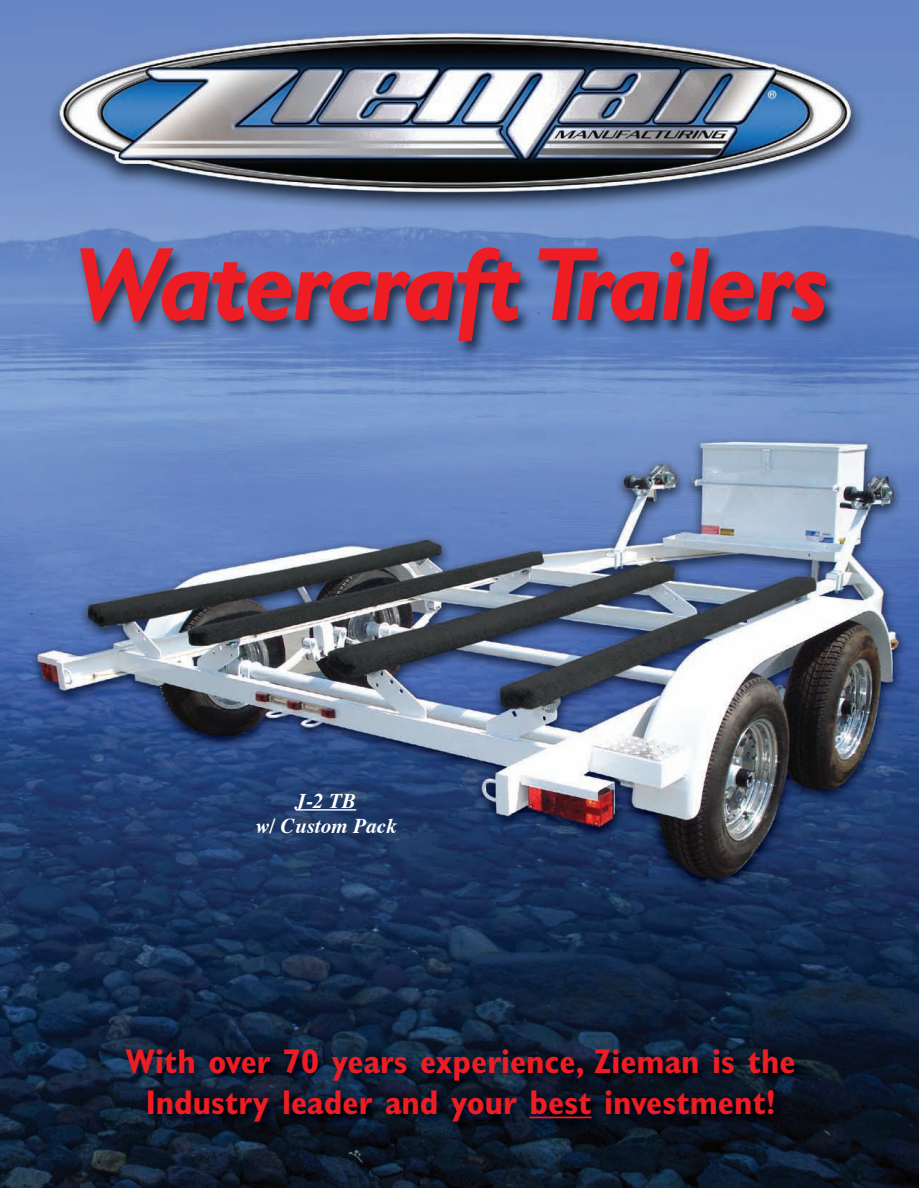
<style>
.page{position:relative;width:919px;height:1188px;background:#fff}
.page>*{position:absolute;margin:0;border:0;box-sizing:border-box;transform-origin:0 0}
.t1{font:italic 700 105px "Gill Sans";letter-spacing:-.025em;color:#ee1d23;scale:.95 1}
.t2{font:700 condensed 34.5px/41.4px "Gill Sans";color:#ee1d23;text-align:center}
.t3{font:italic 700 21px/25.2px "Times";color:#fff;text-align:center}
</style>
<div class="page">
<img style="left:0;top:0;width:918px;height:1188px">
<hr style="left:295px;top:809px;width:61px;height:2px;background:#fff">
<img style="left:20px;top:1002px;width:888px;height:175px">
<hr style="left:529px;top:1117px;width:62px;height:1px;background:#ee1d23">
<img style="left:0;top:165px;width:918px;height:276px">
<h1 class="t1" style="left:74px;top:245px;width:794px">Watercraft Trailers</h1>
<p class="t3" style="left:255px;top:790px;width:143px">J-2 tB<br>w/ custom pack</p>
<p class="t2" style="left:125px;top:1043px;width:671px">With over 70 years experience, Zieman is the<br>Industry leader and your best investment!</p>
</div>
